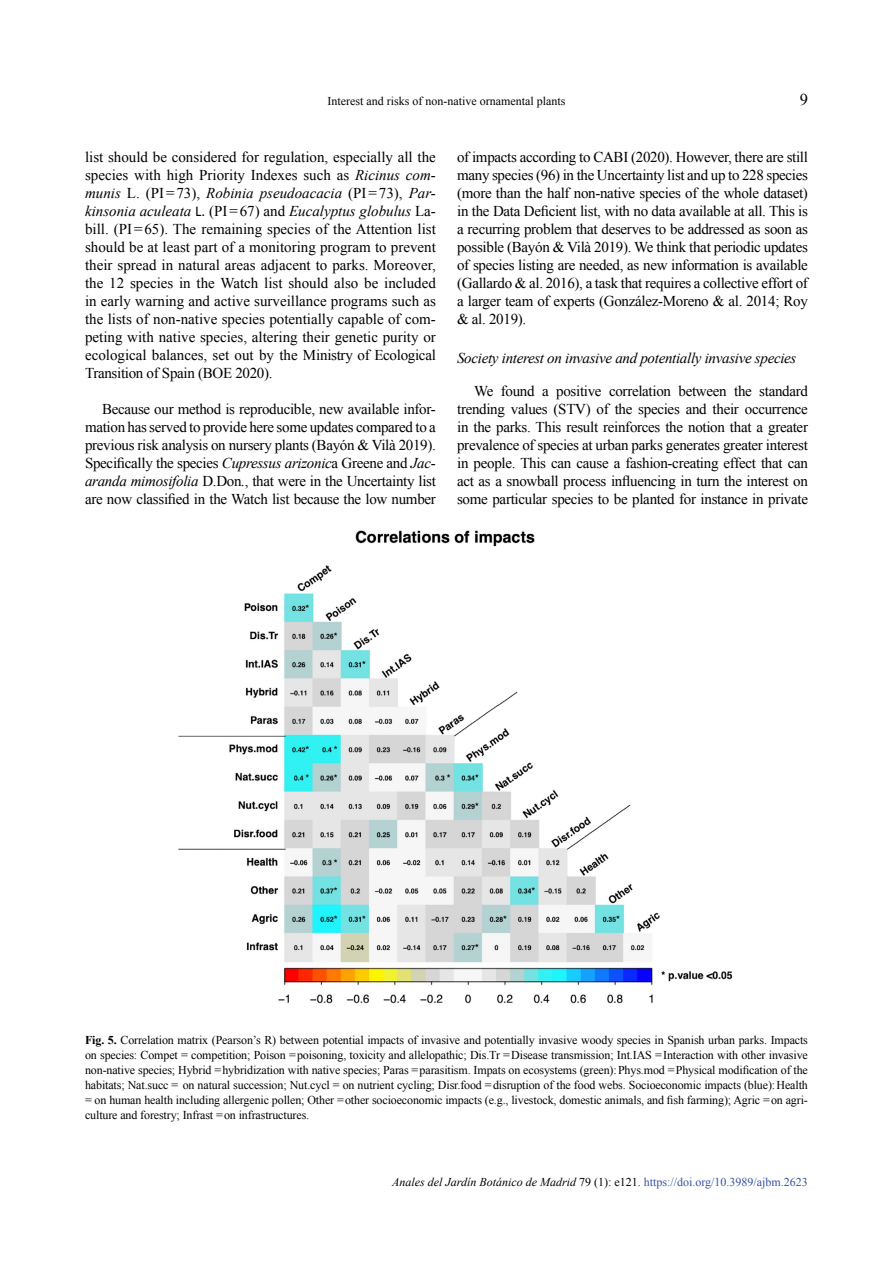
<style>
.page{position:relative;width:893px;height:1263px;background:#fff}
.page>*{position:absolute;margin:0;border:0;box-sizing:border-box;transform-origin:0 0}
.t1{font:16.5px "Times New Roman";color:#000}
.Texto_corrido_inglés{font:15px/18px "Times New Roman";letter-spacing:-.02em;color:#000;text-align:justify}
.Ladillo_02{font:italic 15px "Times New Roman";letter-spacing:-.02em;color:#000}
.Pie_de_foto{font:12px/15px "Times New Roman";letter-spacing:-.01em;color:#000;text-align:justify}
.t2{font:12px "Times New Roman";color:#3853a4}
.s1{font-style:italic}
.s2{font-family:"Calibri"}
.s3{font-weight:700}
.s4{font-style:italic;color:#000}
.s5{color:#000}
</style>
<div class="page">
<img style="left:178px;top:530px;width:555px;height:474px">
<p class="Pie_de_foto" style="left:327px;top:94px;width:239px">Interest and risks of non-native ornamental plants</p>
<p class="t1" style="left:800px;top:89px;width:10px">9</p>
<p class="Texto_corrido_inglés" style="left:85px;top:148px;width:352px">list should be considered for regulation, especially all the species with high Priority Indexes such as <span class="s1">Ricinus com&shy;munis</span> L. (PI=73), <span class="s1">Robinia pseudoacacia</span> (PI=73), <span class="s1">Par&shy;kinsonia aculeata</span> <span class="s2">L.</span> (PI=67) and <span class="s1">Eucalyptus globulus</span> La&shy;bill. (PI=65). The remaining species of the Attention list should be at least part of a monitoring program to prevent their spread in natural areas adjacent to parks. Moreover, the 12 species in the Watch list should also be included in early warning and active surveillance programs such as the lists of non-native species potentially capable of com&shy;peting with native species, altering their genetic purity or ecological balances, set out by the Ministry of Ecological Transition of Spain (BOE 2020).</p>
<p class="Texto_corrido_inglés" style="left:85px;top:400px;width:352px;text-indent:17px">Because our method is reproducible, new available infor&shy;mation has served to provide here some updates compared to a previous risk analysis on nursery plants (Bayón &amp; Vilà 2019).<br>Specifically the species <span class="s1">Cupressus arizonic</span>a Greene and <span class="s1">Jac&shy;aranda mimosifolia</span> D.Don<span class="s1">.</span>, that were in the Uncertainty list are now classified in the Watch list because the low number</p>
<p class="Texto_corrido_inglés" style="left:457px;top:148px;width:352px">of impacts according to CABI (2020). However, there are still many species (96) in the Uncertainty list and up to 228 species (more than the half non-native species of the whole dataset) in the Data Deficient list, with no data available at all. This is a recurring problem that deserves to be addressed as soon as possible (Bayón &amp; Vilà 2019). We think that periodic updates of species listing are needed, as new information is available (Gallardo &amp; al. 2016), a task that requires a collective effort of a larger team of experts (González-Moreno &amp; al. 2014; Roy &amp; al. 2019).</p>
<p class="Ladillo_02" style="left:457px;top:348px;width:341px">Society interest on invasive and potentially invasive species</p>
<p class="Texto_corrido_inglés" style="left:457px;top:382px;width:352px;text-indent:17px">We found a positive correlation between the standard trending values (STV) of the species and their occurrence in the parks. This result reinforces the notion that a greater prevalence of species at urban parks generates greater interest in people. This can cause a fashion-creating effect that can act as a snowball process influencing in turn the interest on some particular species to be planted for instance in private</p>
<p class="Pie_de_foto" style="left:85px;top:1033px;width:724px"><span class="s3">Fig. 5.</span> Correlation matrix (Pearson’s R) between potential impacts of invasive and potentially invasive woody species in Spanish urban parks. Impacts on species: Compet = competition; Poison =poisoning, toxicity and allelopathic; Dis.Tr =Disease transmission; Int.IAS =Interaction with other invasive non-native species; Hybrid =hybridization with native species; Paras =parasitism. Impats on ecosystems (green):Phys.mod =Physical modification of the habitats; Nat.succ = on natural succession; Nut.cycl = on nutrient cycling; Disr.food =disruption of the food webs. Socioeconomic impacts (blue):Health = on human health including allergenic pollen; Other =other socioeconomic impacts (e.g., livestock, domestic animals, and fish farming); Agric =on agri&shy;culture and forestry; Infrast =on infrastructures.</p>
<p class="t2" style="left:392px;top:1174px;width:417px"><span class="s4">Anales del Jardín Botánico de Madrid</span> <span class="s5">79 (1): e121.</span> https://doi.org/10.3989/ajbm.2623</p>
</div>
